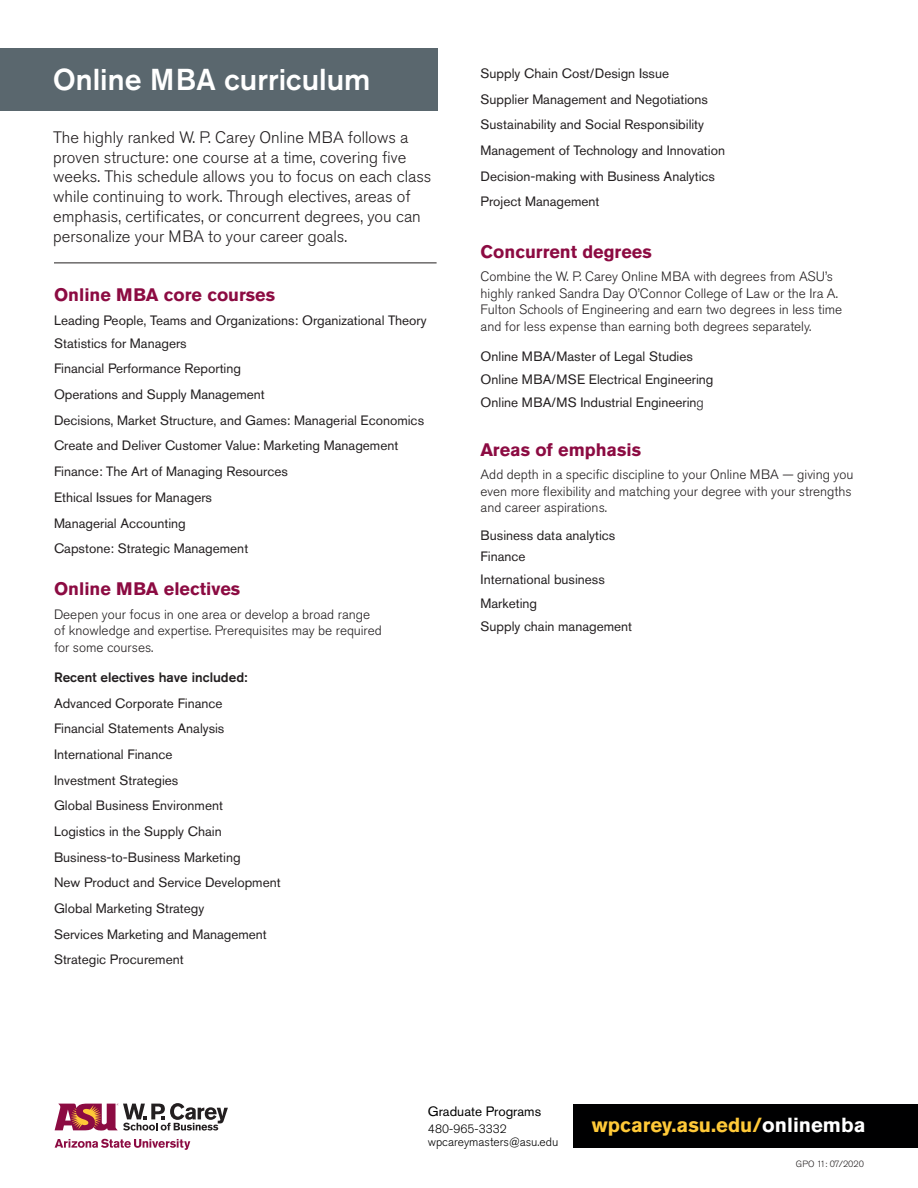
<style>
.page{position:relative;width:918px;height:1188px;background:#fff}
.page>*{position:absolute;margin:0;border:0;box-sizing:border-box;transform-origin:0 0}
.t1{font:500 30px "Akzidenz Grotesk Pro";color:#fff}
.t2{font:700 20.25px "Akzidenz Grotesk Std";color:#ffc938}
.t3{font:700 18px "Akzidenz Grotesk Std";color:#8c0b42}
.t4{font:300 16.5px/19.8px "Akzidenz Grotesk Std";color:#231f20}
.t5{font:13.5px/25.7px "Akzidenz Grotesk Std";color:#231f20}
.t6{font:300 13.5px/16.5px "Akzidenz Grotesk Std";color:#231f20}
.t7{font:500 13.5px "Akzidenz Grotesk Std";color:#231f20}
.t8{font:13.5px "Akzidenz Grotesk Std";color:#000001}
.t9{font:300 12px/13.5px "Akzidenz Grotesk Std";color:#000001}
.t10{font:300 9px "Akzidenz Grotesk Std";color:#231f20}
.s1{font-weight:300}
.s2{color:#fff}
</style>
<div class="page">
<div style="left:0;top:48px;width:437px;height:62px;background:#5a676e"></div>
<hr style="left:54px;top:263px;width:383px;height:1px;background:#231f20">
<div style="left:573px;top:1104px;width:345px;height:43px;background:#000001"></div>
<svg style="left:55px;top:1139px;width:135px;height:11px"></svg>
<svg style="left:55px;top:1103px;width:173px;height:28px"></svg>
<h1 class="t1" style="left:53px;top:60px;width:319px">Online MBA curriculum</h1>
<p class="t4" style="left:53px;top:128px;width:380px">The highly ranked W. P. Carey Online MBA follows a proven structure: one course at a time, covering five weeks. This schedule allows you to focus on each class while continuing to work. Through electives, areas of emphasis, certificates, or concurrent degrees, you can personalize your MBA to your career goals.</p>
<h3 class="t3" style="left:54px;top:285px;width:223px">Online MBA core courses</h3>
<p class="t5" style="left:54px;top:308px;width:374px;line-height:23.2px">Leading People, Teams and Organizations: Organizational Theory<br>Statistics for Managers</p>
<p class="t5" style="left:54px;top:356px;width:372px">Financial Performance Reporting<br>Operations and Supply Management<br>Decisions, Market Structure, and Games: Managerial Economics Create and Deliver Customer Value: Marketing Management Finance: The Art of Managing Resources<br>Ethical Issues for Managers<br>Managerial Accounting<br>Capstone: Strategic Management</p>
<h3 class="t3" style="left:54px;top:579px;width:188px">Online MBA electives</h3>
<p class="t6" style="left:54px;top:606px;width:329px">Deepen your focus in one area or develop a broad range of knowledge and expertise. Prerequisites may be required for some courses.</p>
<p class="t7" style="left:54px;top:669px;width:195px">Recent electives have included:</p>
<p class="t5" style="left:54px;top:690px;width:228px">Advanced Corporate Finance<br>Financial Statements Analysis<br>International Finance<br>Investment Strategies<br>Global Business Environment<br>Logistics in the Supply Chain<br>Business-to-Business Marketing<br>New Product and Service Development<br>Global Marketing Strategy<br>Services Marketing and Management<br>Strategic Procurement</p>
<p class="t5" style="left:481px;top:60px;width:246px">Supply Chain Cost/Design Issue<br>Supplier Management and Negotiations Sustainability and Social Responsibility Management of Technology and Innovation Decision-making with Business Analytics Project Management</p>
<h3 class="t3" style="left:481px;top:241px;width:173px">Concurrent degrees</h3>
<p class="t6" style="left:481px;top:268px;width:363px">Combine the W. P. Carey Online MBA with degrees from ASU’s highly ranked Sandra Day O’Connor College of Law or the Ira A.<br>Fulton Schools of Engineering and earn two degrees in less time and for less expense than earning both degrees separately.</p>
<p class="t5" style="left:481px;top:344px;width:234px;line-height:23.2px">Online MBA/Master of Legal Studies<br>Online MBA/MSE Electrical Engineering<br>Online MBA/MS Industrial Engineerin<span class="s1">g</span></p>
<h3 class="t3" style="left:481px;top:439px;width:162px">Areas of emphasis</h3>
<p class="t6" style="left:481px;top:467px;width:374px">Add depth in a specific discipline to your Online MBA — giving you even more flexibility and matching your degree with your strengths and career aspirations.</p>
<p class="t5" style="left:481px;top:525px;width:136px;line-height:21px">Business data analytics<br>Finance</p>
<p class="t5" style="left:481px;top:568px;width:153px;line-height:23.2px">International business<br>Marketing<br>Supply chain management</p>
<p class="t8" style="left:428px;top:1103px;width:115px">Graduate Programs</p>
<p class="t9" style="left:428px;top:1122px;width:132px">480-965-3332 wpcareymasters@asu.edu</p>
<h2 class="t2" style="left:592px;top:1113px;width:275px">wpcarey.asu.edu/<span class="s2">onlinemba</span></h2>
<p class="t10" style="left:796px;top:1159px;width:70px">GPO 11: 07/2020</p>
</div>
